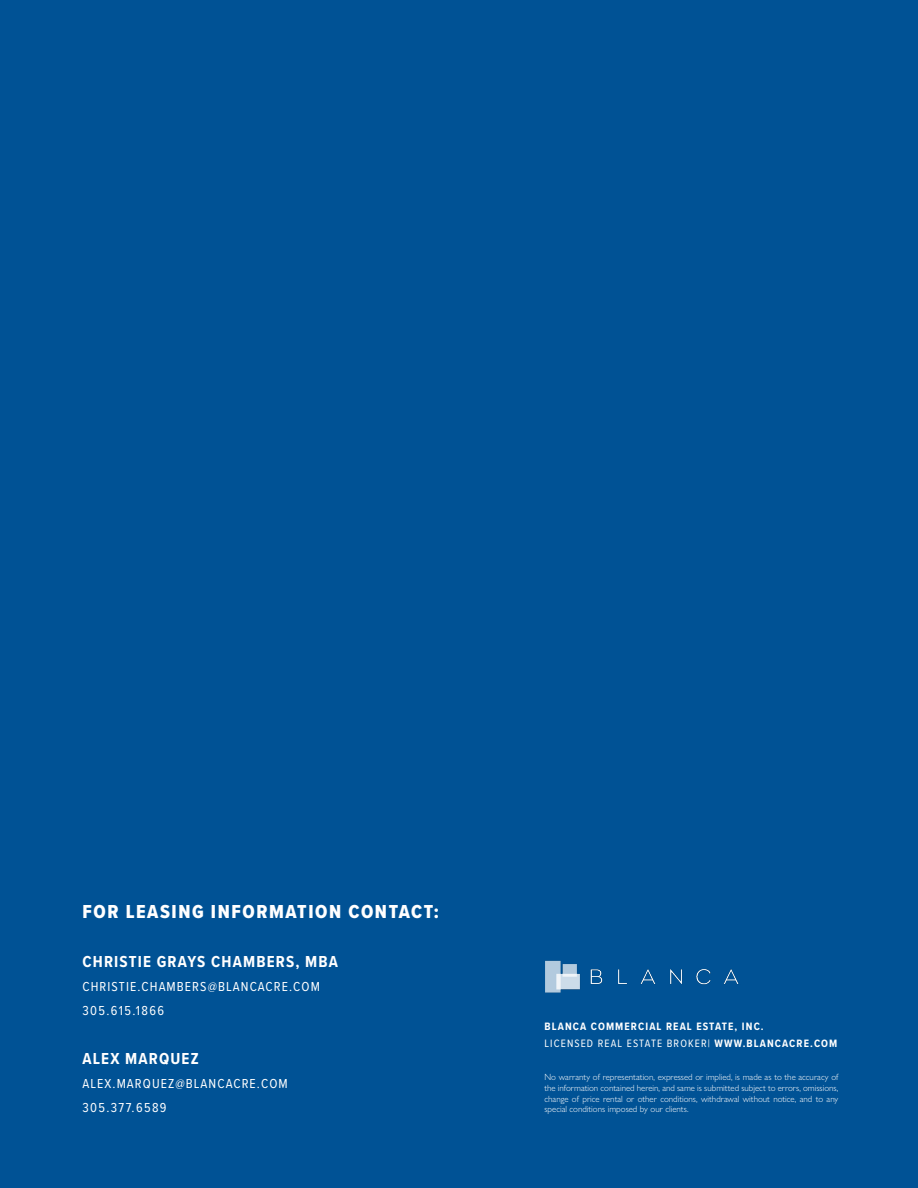
<style>
.page{position:relative;width:918px;height:1188px;background:#005295}
.page>*{position:absolute;margin:0;border:0;box-sizing:border-box;transform-origin:0 0}
.t1{font:19.5px "Proxima Nova Cond Extrabld";letter-spacing:.08em;color:#fff}
.t2{font:700 16.5px "Proxima Nova Cond";letter-spacing:.07em;color:#fff}
.t3{font:13.5px/24px "Proxima Nova Cond";letter-spacing:.08em;color:#fff}
.t4{font:700 11.1px/16.6px "Proxima Nova Cond";letter-spacing:.1em;color:#fff}
.t5{font:300 9px/10.8px "Gill Sans Nova";color:#fff;text-align:justify}
.s1{font-weight:400}
</style>
<div class="page">
<img style="left:545px;top:960px;width:194px;height:33px">
<h1 class="t1" style="left:82px;top:897px;width:358px">FOR LEASING INFORMATION CONTACT:</h1>
<h2 class="t2" style="left:82px;top:949px;width:257px">CHRISTIE GRAYS CHAMBERS, MBA</h2>
<h3 class="t3" style="left:82px;top:974px;width:239px">CHRISTIE.CHAMBERS@BLANCACRE.COM<br>305.615.1866</h3>
<h2 class="t2" style="left:82px;top:1047px;width:118px">ALEX MARQUEZ</h2>
<h3 class="t3" style="left:82px;top:1071px;width:207px">ALEX.MARQUEZ@BLANCACRE.COM<br>305.377.6589</h3>
<p class="t4" style="left:544px;top:1018px;width:294px">BLANCA COMMERCIAL REAL ESTATE, INC.<br><span class="s1">LICENSED REAL ESTATE BROKER|</span> WWW.BLANCACRE.COM</p>
<p class="t5" style="left:544px;top:1072px;width:295px">No warranty of representation, expressed or implied, is made as to the accuracy of the information contained herein, and same is submitted subject to errors, omissions, change of price rental or other conditions, withdrawal without notice, and to any special conditions imposed by our clients.</p>
</div>
